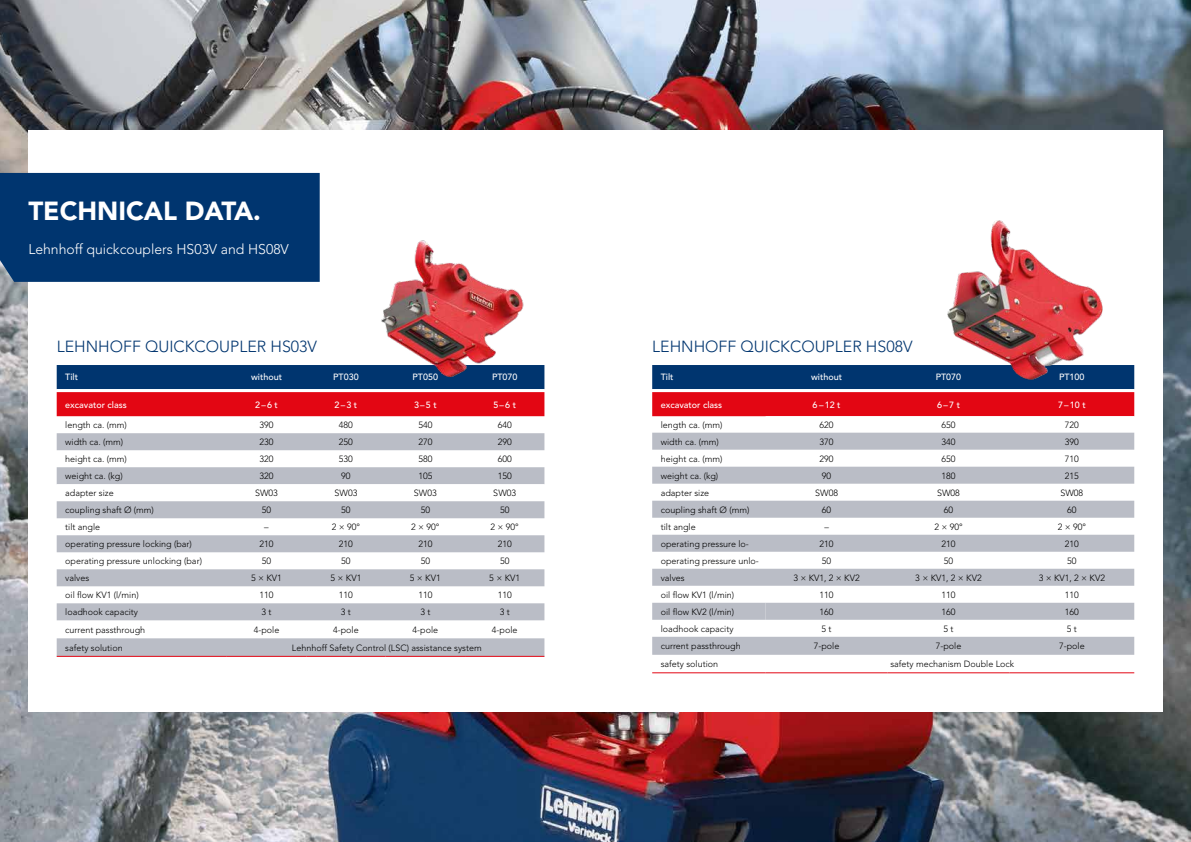
<style>
.page{position:relative;width:1191px;height:842px;background:#fff}
.page>*{position:absolute;margin:0;border:0;box-sizing:border-box;transform-origin:0 0}
.t1{font:900 26px "Avenir LT Std";color:#fff}
.t2{font:300 16px "Avenir LT Std";color:#00356f}
.t3{font:300 14px "Avenir LT Std";color:#fff}
.t4{font:300 9px "Avenir LT Std";color:#000}
.t5{font:500 9px "Avenir LT Std";color:#fff}
</style>
<div class="page">
<img style="left:0;top:0;width:1191px;height:842px">
<div style="left:28px;top:130px;width:1134px;height:581px;background:#fff"></div>
<svg style="left:652px;top:365px;width:482px;height:51px;background:#8a2543"></svg>
<svg style="left:652px;top:416px;width:482px;height:17px"></svg>
<svg style="left:652px;top:433px;width:482px;height:68px"></svg>
<svg style="left:652px;top:501px;width:482px;height:154px;fill:#babdc6"></svg>
<hr style="left:765px;top:672px;width:122px;height:1px;background:#e30613">
<hr style="left:887px;top:672px;width:122px;height:1px;background:#e30613">
<hr style="left:1009px;top:672px;width:125px;height:1px;background:#e30613">
<hr style="left:652px;top:672px;width:113px;height:1px;background:#e30613">
<img style="left:929px;top:220px;width:180px;height:180px">
<svg style="left:57px;top:416px;width:487px;height:1px"></svg>
<svg style="left:57px;top:365px;width:487px;height:51px;background:#812848"></svg>
<svg style="left:57px;top:433px;width:487px;height:51px"></svg>
<svg style="left:57px;top:501px;width:487px;height:155px;fill:#babdc6"></svg>
<hr style="left:57px;top:656px;width:170px;height:1px;background:#e30613">
<hr style="left:227px;top:656px;width:79px;height:1px;background:#e30613">
<hr style="left:306px;top:656px;width:80px;height:1px;background:#e30613">
<hr style="left:386px;top:656px;width:79px;height:1px;background:#e30613">
<hr style="left:465px;top:656px;width:79px;height:1px;background:#e30613">
<img style="left:371px;top:240px;width:163px;height:168px">
<div style="left:0;top:173px;width:320px;height:109px;background:#00356f"></div>
<h1 class="t1" style="left:28px;top:195px;width:234px">TECHNICAL DATA.</h1>
<h3 class="t3" style="left:28px;top:240px;width:262px">Lehnhoff quickcouplers HS03V and HS08V</h3>
<h2 class="t2" style="left:57px;top:337px;width:262px">LEHNHOFF QUICKCOUPLER HS03V</h2>
<h2 class="t2" style="left:652px;top:337px;width:262px">LEHNHOFF QUICKCOUPLER HS08V</h2>
<p class="t5" style="left:65px;top:372px;width:14px">Tilt</p>
<p class="t5" style="left:251px;top:372px;width:33px">without</p>
<p class="t5" style="left:333px;top:372px;width:27px">PT030</p>
<p class="t5" style="left:412px;top:372px;width:27px">PT050</p>
<p class="t5" style="left:492px;top:372px;width:27px">PT070</p>
<p class="t5" style="left:65px;top:399px;width:63px">excavator class</p>
<p class="t5" style="left:255px;top:399px;width:24px">2–6 t</p>
<p class="t5" style="left:335px;top:399px;width:24px">2–3 t</p>
<p class="t5" style="left:414px;top:399px;width:24px">3–5 t</p>
<p class="t5" style="left:493px;top:399px;width:24px">5–6 t</p>
<p class="t4" style="left:65px;top:420px;width:63px">length ca. (mm)</p>
<p class="t4" style="left:259px;top:420px;width:16px">390</p>
<p class="t4" style="left:339px;top:420px;width:16px">480</p>
<p class="t4" style="left:418px;top:420px;width:16px">540</p>
<p class="t4" style="left:498px;top:420px;width:16px">640</p>
<p class="t4" style="left:65px;top:437px;width:60px">width ca. (mm)</p>
<p class="t4" style="left:259px;top:437px;width:16px">230</p>
<p class="t4" style="left:339px;top:437px;width:16px">250</p>
<p class="t4" style="left:418px;top:437px;width:16px">270</p>
<p class="t4" style="left:498px;top:437px;width:16px">290</p>
<p class="t4" style="left:65px;top:454px;width:63px">height ca. (mm)</p>
<p class="t4" style="left:259px;top:454px;width:16px">320</p>
<p class="t4" style="left:339px;top:454px;width:16px">530</p>
<p class="t4" style="left:418px;top:454px;width:16px">580</p>
<p class="t4" style="left:498px;top:454px;width:16px">600</p>
<p class="t4" style="left:65px;top:471px;width:59px">weight ca. (kg)</p>
<p class="t4" style="left:259px;top:471px;width:16px">320</p>
<p class="t4" style="left:341px;top:471px;width:11px">90</p>
<p class="t4" style="left:418px;top:471px;width:16px">105</p>
<p class="t4" style="left:498px;top:471px;width:16px">150</p>
<p class="t4" style="left:65px;top:488px;width:50px">adapter size</p>
<p class="t4" style="left:255px;top:488px;width:24px">SW03</p>
<p class="t4" style="left:334px;top:488px;width:24px">SW03</p>
<p class="t4" style="left:414px;top:488px;width:24px">SW03</p>
<p class="t4" style="left:493px;top:488px;width:24px">SW03</p>
<p class="t4" style="left:65px;top:505px;width:90px">coupling shaft Ø (mm)</p>
<p class="t4" style="left:262px;top:505px;width:11px">50</p>
<p class="t4" style="left:341px;top:505px;width:11px">50</p>
<p class="t4" style="left:421px;top:505px;width:11px">50</p>
<p class="t4" style="left:500px;top:505px;width:11px">50</p>
<p class="t4" style="left:65px;top:522px;width:36px">tilt angle</p>
<p class="t4" style="left:264px;top:522px;width:6px">–</p>
<p class="t4" style="left:332px;top:522px;width:30px">2 × 90°</p>
<p class="t4" style="left:411px;top:522px;width:30px">2 × 90°</p>
<p class="t4" style="left:490px;top:522px;width:30px">2 × 90°</p>
<p class="t4" style="left:65px;top:539px;width:128px">operating pressure locking (bar)</p>
<p class="t4" style="left:259px;top:539px;width:16px">210</p>
<p class="t4" style="left:339px;top:539px;width:16px">210</p>
<p class="t4" style="left:418px;top:539px;width:16px">210</p>
<p class="t4" style="left:498px;top:539px;width:16px">210</p>
<p class="t4" style="left:65px;top:556px;width:138px">operating pressure unlocking (bar)</p>
<p class="t4" style="left:262px;top:556px;width:11px">50</p>
<p class="t4" style="left:341px;top:556px;width:11px">50</p>
<p class="t4" style="left:421px;top:556px;width:11px">50</p>
<p class="t4" style="left:500px;top:556px;width:11px">50</p>
<p class="t4" style="left:65px;top:573px;width:26px">valves</p>
<p class="t4" style="left:251px;top:573px;width:32px">5 × KV1</p>
<p class="t4" style="left:330px;top:573px;width:32px">5 × KV1</p>
<p class="t4" style="left:410px;top:573px;width:32px">5 × KV1</p>
<p class="t4" style="left:489px;top:573px;width:32px">5 × KV1</p>
<p class="t4" style="left:65px;top:590px;width:75px">oil flow KV1 (l/min)</p>
<p class="t4" style="left:259px;top:590px;width:16px">110</p>
<p class="t4" style="left:339px;top:590px;width:16px">110</p>
<p class="t4" style="left:418px;top:590px;width:16px">110</p>
<p class="t4" style="left:498px;top:590px;width:16px">110</p>
<p class="t4" style="left:65px;top:607px;width:74px">loadhook capacity</p>
<p class="t4" style="left:261px;top:607px;width:12px">3 t</p>
<p class="t4" style="left:341px;top:607px;width:12px">3 t</p>
<p class="t4" style="left:420px;top:607px;width:12px">3 t</p>
<p class="t4" style="left:500px;top:607px;width:12px">3 t</p>
<p class="t4" style="left:65px;top:624px;width:82px">current passthrough</p>
<p class="t4" style="left:254px;top:624px;width:27px">4-pole</p>
<p class="t4" style="left:333px;top:624px;width:27px">4-pole</p>
<p class="t4" style="left:412px;top:624px;width:27px">4-pole</p>
<p class="t4" style="left:492px;top:624px;width:27px">4-pole</p>
<p class="t4" style="left:65px;top:642px;width:59px">safety solution</p>
<p class="t4" style="left:292px;top:642px;width:191px">Lehnhoff Safety Control (LSC) assistance system</p>
<p class="t5" style="left:660px;top:372px;width:14px">Tilt</p>
<p class="t5" style="left:811px;top:372px;width:33px">without</p>
<p class="t5" style="left:935px;top:372px;width:27px">PT070</p>
<p class="t5" style="left:1059px;top:372px;width:27px">PT100</p>
<p class="t5" style="left:660px;top:399px;width:63px">excavator class</p>
<p class="t5" style="left:812px;top:399px;width:30px">6–12 t</p>
<p class="t5" style="left:937px;top:399px;width:25px">6–7 t</p>
<p class="t5" style="left:1058px;top:399px;width:29px">7–10 t</p>
<p class="t4" style="left:660px;top:419px;width:63px">length ca. (mm)</p>
<p class="t4" style="left:819px;top:419px;width:16px">620</p>
<p class="t4" style="left:941px;top:419px;width:16px">650</p>
<p class="t4" style="left:1064px;top:419px;width:16px">720</p>
<p class="t4" style="left:660px;top:436px;width:60px">width ca. (mm)</p>
<p class="t4" style="left:819px;top:436px;width:16px">370</p>
<p class="t4" style="left:941px;top:436px;width:16px">340</p>
<p class="t4" style="left:1064px;top:436px;width:16px">390</p>
<p class="t4" style="left:660px;top:453px;width:63px">height ca. (mm)</p>
<p class="t4" style="left:819px;top:453px;width:16px">290</p>
<p class="t4" style="left:941px;top:453px;width:16px">650</p>
<p class="t4" style="left:1064px;top:453px;width:16px">710</p>
<p class="t4" style="left:660px;top:470px;width:59px">weight ca. (kg)</p>
<p class="t4" style="left:822px;top:470px;width:11px">90</p>
<p class="t4" style="left:941px;top:470px;width:16px">180</p>
<p class="t4" style="left:1064px;top:470px;width:16px">215</p>
<p class="t4" style="left:660px;top:487px;width:50px">adapter size</p>
<p class="t4" style="left:815px;top:487px;width:24px">SW08</p>
<p class="t4" style="left:937px;top:487px;width:24px">SW08</p>
<p class="t4" style="left:1060px;top:487px;width:24px">SW08</p>
<p class="t4" style="left:660px;top:504px;width:90px">coupling shaft Ø (mm)</p>
<p class="t4" style="left:822px;top:504px;width:11px">60</p>
<p class="t4" style="left:944px;top:504px;width:11px">60</p>
<p class="t4" style="left:1067px;top:504px;width:11px">60</p>
<p class="t4" style="left:660px;top:521px;width:36px">tilt angle</p>
<p class="t4" style="left:824px;top:521px;width:6px">–</p>
<p class="t4" style="left:934px;top:521px;width:30px">2 × 90°</p>
<p class="t4" style="left:1057px;top:521px;width:30px">2 × 90°</p>
<p class="t4" style="left:660px;top:538px;width:90px">operating pressure lo-</p>
<p class="t4" style="left:819px;top:538px;width:16px">210</p>
<p class="t4" style="left:941px;top:538px;width:16px">210</p>
<p class="t4" style="left:1064px;top:538px;width:16px">210</p>
<p class="t4" style="left:660px;top:555px;width:100px">operating pressure unlo-</p>
<p class="t4" style="left:822px;top:555px;width:11px">50</p>
<p class="t4" style="left:944px;top:555px;width:11px">50</p>
<p class="t4" style="left:1067px;top:555px;width:11px">50</p>
<p class="t4" style="left:660px;top:572px;width:26px">valves</p>
<p class="t4" style="left:793px;top:572px;width:68px">3 × KV1, 2 × KV2</p>
<p class="t4" style="left:915px;top:572px;width:68px">3 × KV1, 2 × KV2</p>
<p class="t4" style="left:1038px;top:572px;width:68px">3 × KV1, 2 × KV2</p>
<p class="t4" style="left:660px;top:589px;width:75px">oil flow KV1 (l/min)</p>
<p class="t4" style="left:819px;top:589px;width:16px">110</p>
<p class="t4" style="left:941px;top:589px;width:16px">110</p>
<p class="t4" style="left:1064px;top:589px;width:16px">110</p>
<p class="t4" style="left:660px;top:606px;width:75px">oil flow KV2 (l/min)</p>
<p class="t4" style="left:819px;top:606px;width:16px">160</p>
<p class="t4" style="left:941px;top:606px;width:16px">160</p>
<p class="t4" style="left:1064px;top:606px;width:16px">160</p>
<p class="t4" style="left:660px;top:623px;width:74px">loadhook capacity</p>
<p class="t4" style="left:821px;top:623px;width:12px">5 t</p>
<p class="t4" style="left:943px;top:623px;width:12px">5 t</p>
<p class="t4" style="left:1066px;top:623px;width:12px">5 t</p>
<p class="t4" style="left:660px;top:641px;width:82px">current passthrough</p>
<p class="t4" style="left:813px;top:641px;width:27px">7-pole</p>
<p class="t4" style="left:935px;top:641px;width:27px">7-pole</p>
<p class="t4" style="left:1059px;top:641px;width:27px">7-pole</p>
<p class="t4" style="left:660px;top:659px;width:59px">safety solution</p>
<p class="t4" style="left:890px;top:659px;width:125px">safety mechanism Double Lock</p>
</div>
